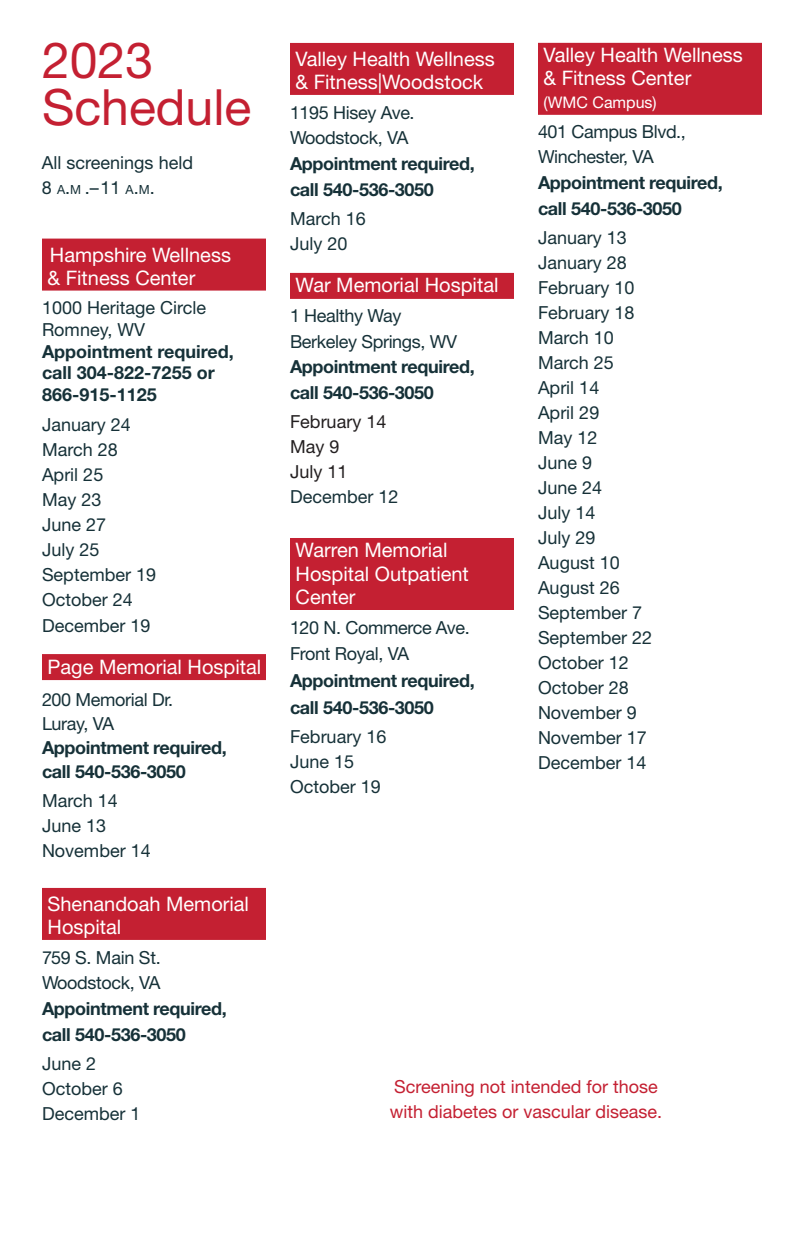
<style>
.page{position:relative;width:804px;height:1236px;background:#fff}
.page>*{position:absolute;margin:0;border:0;box-sizing:border-box;transform-origin:0 0}
.t1{font:50px/47px "Helvetica Neue LT Std";color:#c42032}
.t2{font:20px/23px "Helvetica Neue LT Std";color:#fff}
.t3{font:18px/25px "Helvetica Neue LT Std";color:#163138}
.t4{font:700 18px/25.6px "Helvetica Neue LT Std";letter-spacing:-.02em;color:#163138}
.t5{font:18px/25.6px "Helvetica Neue LT Std";letter-spacing:-.02em;color:#163138}
.t6{font:18px/25px "Helvetica Neue LT Std";color:#c42032}
.t7{font:700 18px/21.6px "Helvetica Neue LT Std";color:#163138}
.t8{font:18px/25px "Helvetica Neue LT Std";color:#231f20}
.t9{font:16px "Helvetica Neue LT Std";color:#fff}
.s1{font-size:12.6px}
.s2{font-style:inherit}
</style>
<div class="page">
<div style="left:42px;top:239px;width:224px;height:52px;background:#c42032"></div>
<div style="left:42px;top:654px;width:224px;height:26px;background:#c42032"></div>
<div style="left:42px;top:888px;width:224px;height:52px;background:#c42032"></div>
<div style="left:290px;top:43px;width:224px;height:52px;background:#c42032"></div>
<div style="left:290px;top:273px;width:224px;height:26px;background:#c42032"></div>
<div style="left:290px;top:538px;width:224px;height:72px;background:#c42032"></div>
<div style="left:538px;top:43px;width:224px;height:72px;background:#c42032"></div>
<h1 class="t1" style="left:42px;top:36px;width:211px">2023<br>Schedule</h1>
<p class="t2" style="left:544px;top:43px;width:201px">Valley Health Wellness &amp; Fitness Center</p>
<p class="t2" style="left:296px;top:47px;width:201px">Valley Health Wellness &amp; Fitness|Woodstock</p>
<p class="t5" style="left:290px;top:99px;width:126px">1195 Hisey Ave.<br>Woodstock, VA</p>
<p class="t4" style="left:290px;top:150px;width:186px">Appointment required, call 540-536-3050</p>
<p class="t3" style="left:290px;top:206px;width:77px">March 16<br>July 20</p>
<p class="t2" style="left:296px;top:273px;width:204px">War Memorial Hospital</p>
<p class="t5" style="left:290px;top:303px;width:169px">1 Healthy Way<br>Berkeley Springs, WV</p>
<p class="t4" style="left:290px;top:354px;width:186px">Appointment required, call 540-536-3050</p>
<p class="t8" style="left:290px;top:409px;width:98px">February 14<br>May 9<br>July 11</p>
<p class="t3" style="left:290px;top:484px;width:110px">December 12</p>
<p class="t2" style="left:296px;top:538px;width:175px;line-height:23.6px">Warren Memorial<br>Hospital Outpatient<br>Center</p>
<p class="t5" style="left:290px;top:615px;width:181px">120 N. Commerce Ave.<br>Front Royal, VA</p>
<p class="t4" style="left:290px;top:666px;width:186px;line-height:27px">Appointment required, call 540-536-3050</p>
<p class="t3" style="left:290px;top:724px;width:98px">February 16<br>June 15<br>October 19</p>
<p class="t9" style="left:544px;top:93px;width:115px">(WMC Campus)</p>
<p class="t5" style="left:538px;top:118px;width:149px">401 Campus Blvd.,<br>Winchester, VA</p>
<p class="t4" style="left:538px;top:169px;width:186px">Appointment required, call 540-536-3050</p>
<p class="t3" style="left:538px;top:225px;width:116px">January 13<br>January 28<br>February 10<br>February 18<br>March 10<br>March 25<br>April 14<br>April 29<br>May 12<br>June 9<br>June 24<br>July 14<br>July 29<br>August 10<br>August 26<br>September 7<br>September 22<br>October 12<br>October 28<br>November 9<br>November 17<br>December 14</p>
<p class="t3" style="left:42px;top:149px;width:153px">All screenings held<br>8 <span class="s1">A</span><span class="s2">.</span><span class="s1">M</span> <span class="s2">.</span>–11 <span class="s1">A</span><span class="s2">.</span><span class="s1">M</span><span class="s2">.</span></p>
<p class="t2" style="left:48px;top:243px;width:185px">Hampshire Wellness &amp; Fitness Center</p>
<p class="t3" style="left:42px;top:297px;width:166px;line-height:21.6px">1000 Heritage Circle<br>Romney, WV</p>
<p class="t7" style="left:42px;top:340px;width:193px">Appointment required, call 304-822-7255 or<br>866-915-1125</p>
<p class="t3" style="left:42px;top:411px;width:116px">January 24<br>March 28<br>April 25<br>May 23<br>June 27<br>July 25<br>September 19<br>October 24<br>December 19</p>
<p class="t2" style="left:48px;top:655px;width:215px">Page Memorial Hospital</p>
<p class="t5" style="left:42px;top:687px;width:133px;line-height:24px">200 Memorial Dr.<br>Luray, VA</p>
<p class="t4" style="left:42px;top:735px;width:186px;line-height:24px">Appointment required, call 540-536-3050</p>
<p class="t3" style="left:42px;top:788px;width:110px">March 14<br>June 13<br>November 14</p>
<p class="t2" style="left:48px;top:892px;width:203px">Shenandoah Memorial<br>Hospital</p>
<p class="t5" style="left:42px;top:944px;width:120px">759 S. Main St.<br>Woodstock, VA</p>
<p class="t4" style="left:42px;top:995px;width:186px">Appointment required, call 540-536-3050</p>
<p class="t3" style="left:42px;top:1051px;width:100px">June 2<br>October 6<br>December 1</p>
<p class="t6" style="left:390px;top:1074px;width:274px">Screening not intended for those with diabetes or vascular disease.</p>
</div>
